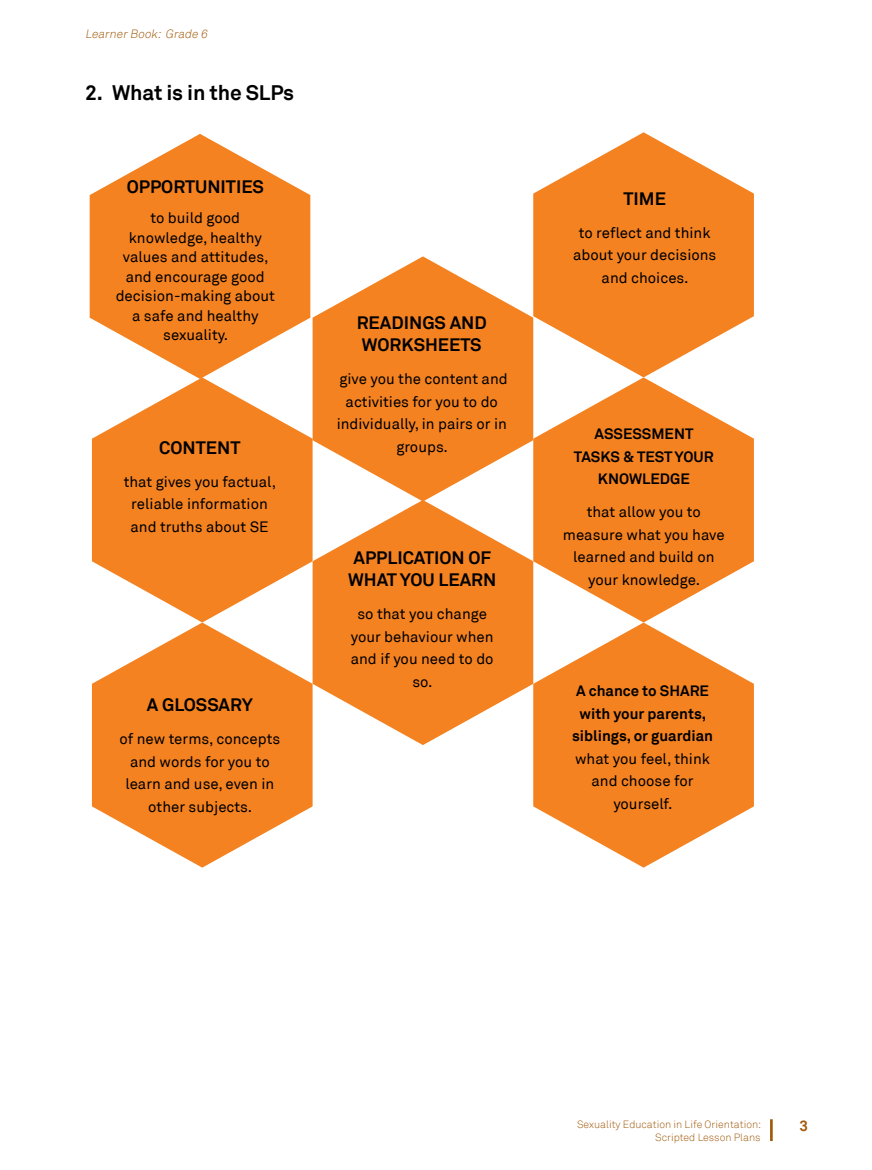
<style>
.page{position:relative;width:872px;height:1170px;background:#fff}
.page>*{position:absolute;margin:0;border:0;box-sizing:border-box;transform-origin:0 0}
.t1{font:700 21px "Akkurat";letter-spacing:-.01em;color:#000}
.t2{font:700 18px/22.5px "Akkurat";color:#000}
.t3{font:15px/22.5px "Akkurat";color:#000;text-align:center}
.t4{font:700 15px/22.5px "Akkurat";color:#000;text-align:center}
.t5{font:700 15px "Akkurat";color:#a0590a}
.t6{font:italic 300 12px "Akkurat";color:#a0590a}
.t7{font:300 10.5px "Akkurat";color:#a0590a}
</style>
<div class="page">
<svg style="left:770px;top:1119px;width:3px;height:22px"></svg>
<svg style="left:90px;top:134px;width:220px;height:243px;fill:#f58220"></svg>
<svg style="left:312px;top:256px;width:221px;height:244px;fill:#f58220"></svg>
<svg style="left:533px;top:132px;width:221px;height:245px;fill:#f58220"></svg>
<svg style="left:92px;top:377px;width:220px;height:245px;fill:#f58220"></svg>
<svg style="left:92px;top:622px;width:220px;height:245px;fill:#f58220"></svg>
<svg style="left:312px;top:500px;width:221px;height:245px;fill:#f58220"></svg>
<svg style="left:533px;top:377px;width:221px;height:245px;fill:#f58220"></svg>
<svg style="left:533px;top:622px;width:221px;height:245px;fill:#f58220"></svg>
<p class="t6" style="left:85px;top:27px;width:126px">LearnerBook: Grade 6</p>
<h1 class="t1" style="left:85px;top:80px;width:210px">2. What is in the SLPs</h1>
<p class="t2" style="left:127px;top:176px;width:139px">OPPORTUNITIES</p>
<p class="t3" style="left:116px;top:208px;width:161px;line-height:19.5px">to build good knowledge, healthy values and attitudes, and encourage good decision-making about a safe and healthy sexuality.</p>
<p class="t2" style="left:159px;top:436px;width:83px">CONTENT</p>
<p class="t3" style="left:124px;top:470px;width:154px">that gives you factual, reliable information and truths about SE</p>
<p class="t2" style="left:147px;top:693px;width:108px">A GLOSSARY</p>
<p class="t3" style="left:119px;top:728px;width:162px">of new terms, concepts and words for you to learn and use, even in other subjects.</p>
<p class="t2" style="left:357px;top:311px;width:131px">READINGS AND<br>WORKSHEETS</p>
<p class="t3" style="left:337px;top:368px;width:172px">give you the content and activities for you to do individually, in pairs or in groups.</p>
<p class="t2" style="left:348px;top:546px;width:150px">APPLICATION OF<br>WHAT YOU LEARN</p>
<p class="t3" style="left:351px;top:603px;width:144px">so that you change your behaviour when and if you need to do so.</p>
<p class="t2" style="left:623px;top:187px;width:44px">TIME</p>
<p class="t3" style="left:573px;top:222px;width:145px">to reflect and think about your decisions and choices.</p>
<p class="t4" style="left:574px;top:423px;width:141px">ASSESSMENT<br>TASKS &amp; TEST YOUR<br>KNOWLEDGE</p>
<p class="t3" style="left:563px;top:501px;width:163px">that allow you to measure what you have learned and build on your knowledge.</p>
<p class="t4" style="left:572px;top:679px;width:142px">A chance to SHARE with your parents, siblings, or guardian</p>
<p class="t3" style="left:575px;top:747px;width:136px">what you feel, think and choose for yourself.</p>
<p class="t7" style="left:577px;top:1117px;width:186px">Sexuality Education in Life Orientation:</p>
<p class="t5" style="left:799px;top:1116px;width:10px">3</p>
<p class="t7" style="left:655px;top:1130px;width:107px">Scripted Lesson Plans</p>
</div>
